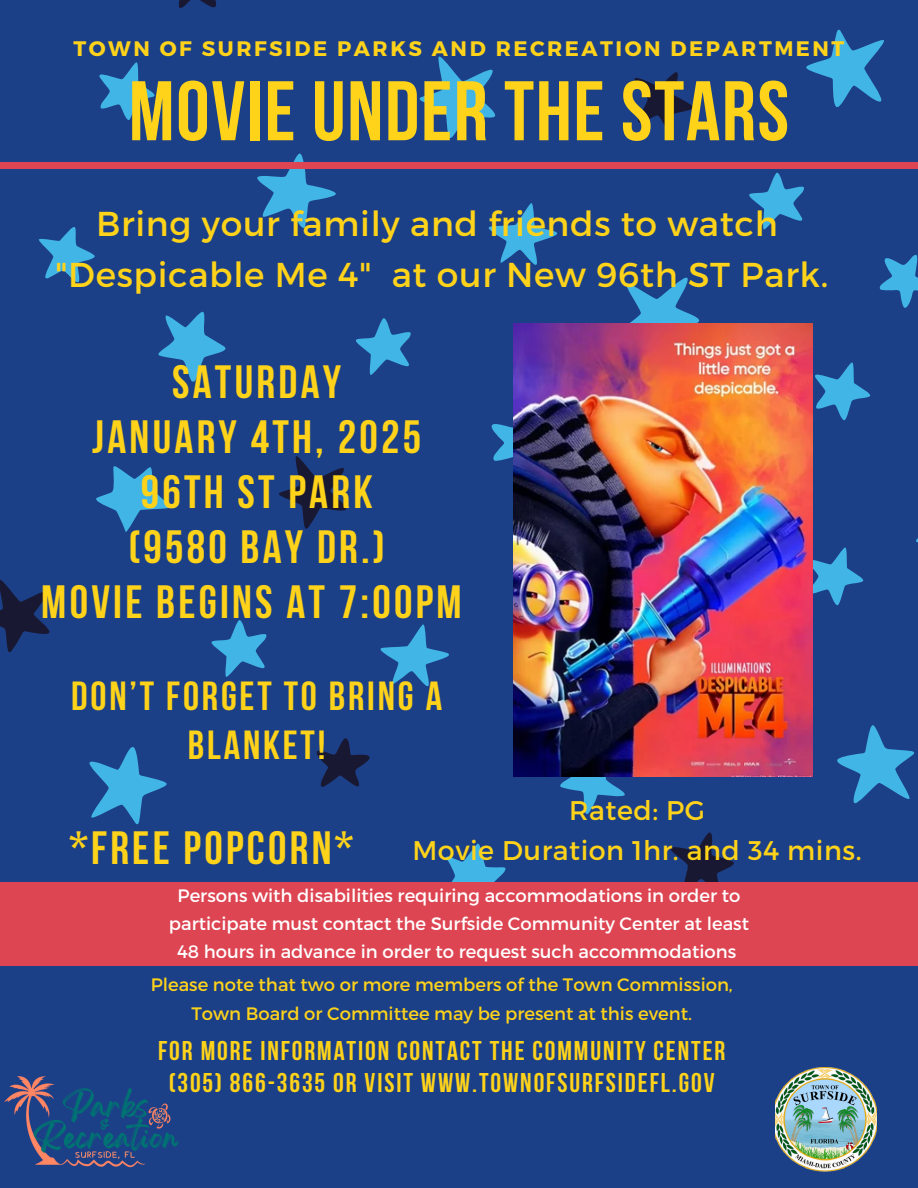
<style>
.page{position:relative;width:918px;height:1188px;background:#1c4087}
.page>*{position:absolute;margin:0;border:0;box-sizing:border-box;transform-origin:0 0}
.t1{font:700 84.3px "Bebas Neue";letter-spacing:.02em;color:#ffd31a}
.t2{font:700 46.5px/55.2px "Bebas Neue";letter-spacing:.07em;color:#ffd31a;text-align:center}
.t3{font:700 40.5px/48.3px "Bebas Neue";letter-spacing:.07em;color:#ffd31a;text-align:center}
.t4{font:34.5px/50.7px "Montserrat";letter-spacing:.02em;color:#ffd31a;text-align:center}
.t5{font:700 27px/31.8px "Bebas Neue";letter-spacing:.07em;color:#ffd31a;text-align:center}
.t6{font:27px/39.3px "Montserrat";letter-spacing:.02em;color:#ffd31a;text-align:center}
.t7{font:700 21px "Montserrat";letter-spacing:.12em;color:#ffd31a}
.t8{font:18px/28.2px "Montserrat";color:#fff;text-align:center}
.t9{font:18px/28.2px "Montserrat";color:#ffd31a;text-align:center}
</style>
<div class="page">
<svg style="left:626px;top:277px;width:74px;height:46px"></svg>
<svg style="left:446px;top:843px;width:60px;height:39px"></svg>
<svg style="left:178px;top:0;width:38px;height:8px"></svg>
<svg style="left:356px;top:318px;width:55px;height:57px"></svg>
<svg style="left:634px;top:72px;width:59px;height:61px"></svg>
<svg style="left:419px;top:56px;width:77px;height:82px"></svg>
<svg style="left:89px;top:747px;width:78px;height:78px"></svg>
<svg style="left:279px;top:456px;width:67px;height:73px"></svg>
<svg style="left:257px;top:153px;width:79px;height:75px"></svg>
<svg style="left:158px;top:311px;width:68px;height:71px"></svg>
<svg style="left:670px;top:832px;width:64px;height:50px"></svg>
<svg style="left:491px;top:424px;width:22px;height:37px"></svg>
<svg style="left:555px;top:776px;width:70px;height:38px"></svg>
<svg style="left:837px;top:725px;width:77px;height:79px"></svg>
<svg style="left:488px;top:203px;width:70px;height:62px"></svg>
<svg style="left:806px;top:29px;width:78px;height:78px"></svg>
<svg style="left:211px;top:620px;width:56px;height:57px"></svg>
<svg style="left:749px;top:173px;width:55px;height:57px"></svg>
<svg style="left:0;top:579px;width:50px;height:74px"></svg>
<svg style="left:380px;top:624px;width:69px;height:63px"></svg>
<svg style="left:96px;top:466px;width:74px;height:66px"></svg>
<svg style="left:879px;top:255px;width:39px;height:53px"></svg>
<svg style="left:316px;top:738px;width:54px;height:49px"></svg>
<svg style="left:99px;top:62px;width:56px;height:58px"></svg>
<svg style="left:813px;top:547px;width:51px;height:58px"></svg>
<svg style="left:39px;top:227px;width:56px;height:56px"></svg>
<svg style="left:815px;top:362px;width:56px;height:58px"></svg>
<div style="left:0;top:162px;width:918px;height:7px;background:#de4552"></div>
<img style="left:775px;top:1067px;width:102px;height:105px">
<div style="left:0;top:882px;width:918px;height:84px;background:#de4552"></div>
<img style="left:513px;top:323px;width:300px;height:453px">
<img style="left:5px;top:1076px;width:174px;height:92px">
<p class="t7" style="left:74px;top:35px;width:772px">TOWN OF SURFSIDE PARKS AND RECREATION DEPARTMENT</p>
<p class="t1" style="left:129px;top:77px;width:662px">MOVIE UNDER THE STARS</p>
<p class="t4" style="left:55px;top:197px;width:775px">Bring your family and friends to watch "Despicable Me 4" at our New 96th ST Park.</p>
<h1 class="t2" style="left:41px;top:358px;width:422px">SATURDAY<br>JANUARY 4TH, 2025<br>96TH ST PARK<br>(9580 BAY DR.)<br>MOVIE BEGINS AT 7:00PM</h1>
<h2 class="t3" style="left:71px;top:676px;width:372px">DON’T FORGET TO BRING A<br>BLANKET!</h2>
<h4 class="t6" style="left:412px;top:790px;width:451px">Rated: PG<br>Movie Duration 1hr. and 34 mins.</h4>
<h2 class="t8" style="left:169px;top:881px;width:582px">Persons with disabilities requiring accommodations in order to participate must contact the Surfside Community Center at least<br>48 hours in advance in order to request such accommodations</h2>
<h6 class="t2" style="left:69px;top:825px;width:285px">*FREE POPCORN*</h6>
<p class="t9" style="left:151px;top:970px;width:584px">Please note that two or more members of the Town Commission,<br>Town Board or Committee may be present at this event.</p>
<h3 class="t5" style="left:158px;top:1037px;width:569px">FOR MORE INFORMATION CONTACT THE COMMUNITY CENTER (305) 866-3635 OR VISIT WWW.TOWNOFSURFSIDEFL.GOV</h3>
</div>
